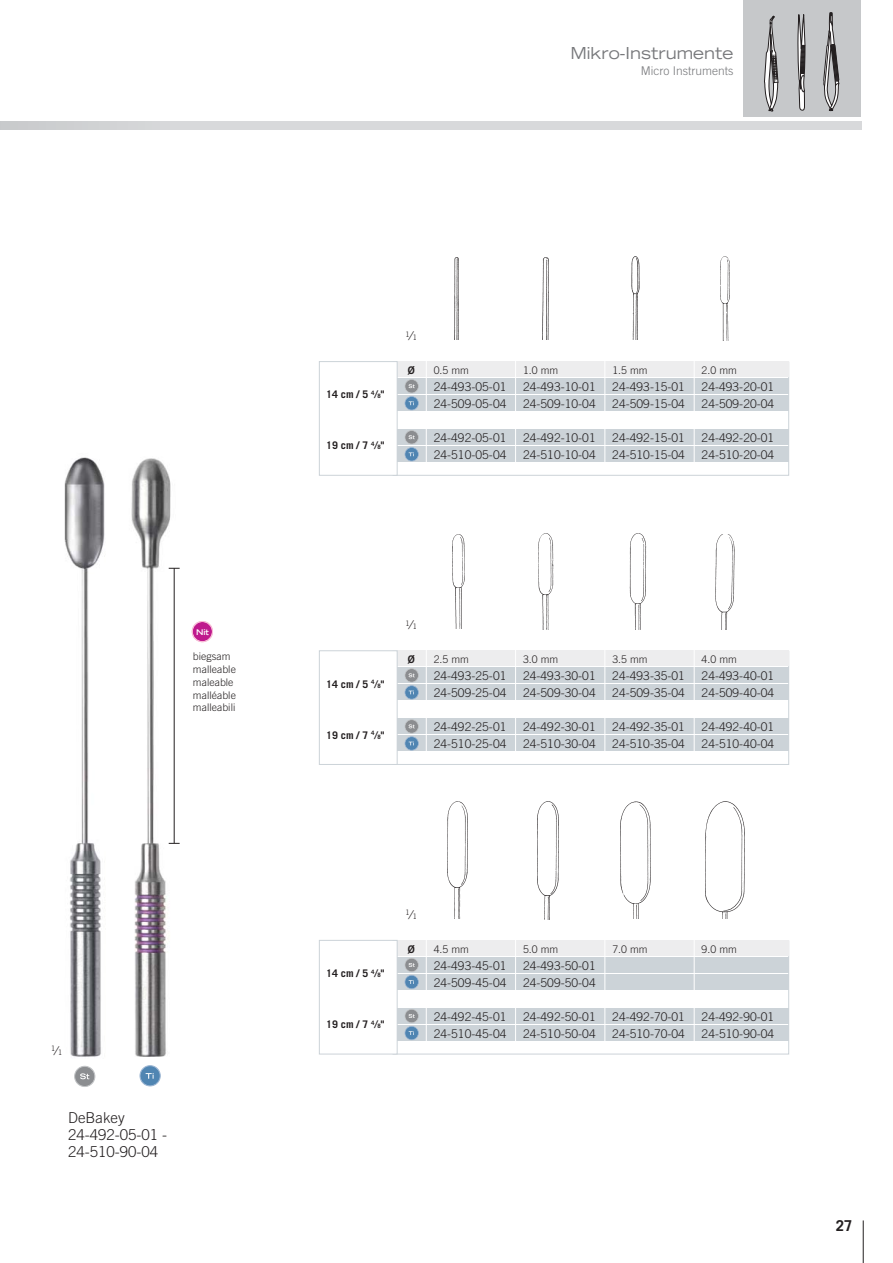
<style>
.page{position:relative;width:893px;height:1263px;background:#fff}
.page>*{position:absolute;margin:0;border:0;box-sizing:border-box;transform-origin:0 0}
.t1{font:expanded 16.5px "Trade Gothic LH";color:#77787b}
.t2{font:300 15px/17px "Trade Gothic";color:#231f20}
.t3{font:700 15px "Trade Gothic";color:#231f20}
.t4{font:300 12px "Trade Gothic";letter-spacing:.005em;color:#231f20}
.t5{font:300 12px "Trade Gothic";color:#77787b}
.t6{font:300 10.5px/12.8px "Trade Gothic";letter-spacing:.005em;color:#231f20}
.t7{font:700 10.5px "Trade Gothic";color:#231f20}
.t8{font:10.5px "Trade Gothic Bold Two";color:#231f20}
.t9{font:700 expanded 7.8px "Trade Gothic LH";color:#fff}
.t10{font:300 7.5px "Trade Gothic";color:#231f20}
.s1{font-size:12px}
.s2{font-style:italic}
.s3{font-size:6px}
</style>
<div class="page">
<img style="left:64px;top:457px;width:41px;height:600px">
<img style="left:131px;top:458px;width:45px;height:599px">
<hr style="left:863px;top:1220px;width:1px;height:43px;background:#231f20">
<svg style="left:744px;top:0;width:116px;height:117px;background:#b8babb"></svg>
<img style="left:454px;top:257px;width:5px;height:83px">
<img style="left:543px;top:257px;width:6px;height:83px">
<img style="left:632px;top:257px;width:8px;height:83px">
<img style="left:720px;top:257px;width:10px;height:83px">
<img style="left:453px;top:535px;width:11px;height:93px">
<img style="left:539px;top:534px;width:14px;height:95px">
<img style="left:629px;top:534px;width:17px;height:95px">
<img style="left:715px;top:534px;width:20px;height:95px">
<img style="left:448px;top:801px;width:20px;height:117px">
<img style="left:537px;top:801px;width:21px;height:118px">
<img style="left:620px;top:801px;width:30px;height:118px">
<img style="left:705px;top:801px;width:39px;height:117px">
<svg style="left:74px;top:1066px;width:21px;height:21px"></svg>
<svg style="left:139px;top:1065px;width:22px;height:21px"></svg>
<div style="left:398px;top:940px;width:391px;height:15px;background:#ededee"></div>
<div style="left:398px;top:957px;width:391px;height:16px;background:#ccd3d8"></div>
<div style="left:398px;top:974px;width:391px;height:16px;background:#ccd3d8"></div>
<div style="left:398px;top:1008px;width:391px;height:16px;background:#ccd3d8"></div>
<div style="left:398px;top:1025px;width:391px;height:16px;background:#ccd3d8"></div>
<svg style="left:405px;top:958px;width:14px;height:31px"></svg>
<svg style="left:405px;top:1009px;width:14px;height:31px"></svg>
<div style="left:319px;top:940px;width:79px;height:114px;border:1px solid #ccd3d8"></div>
<hr style="left:426px;top:930px;width:1px;height:115px;background:#fff">
<hr style="left:515px;top:930px;width:1px;height:115px;background:#fff">
<hr style="left:604px;top:930px;width:1px;height:115px;background:#fff">
<div style="left:398px;top:650px;width:391px;height:16px;background:#ededee"></div>
<div style="left:398px;top:667px;width:391px;height:16px;background:#ccd3d8"></div>
<div style="left:398px;top:684px;width:391px;height:16px;background:#ccd3d8"></div>
<div style="left:398px;top:718px;width:391px;height:16px;background:#ccd3d8"></div>
<div style="left:398px;top:735px;width:391px;height:16px;background:#ccd3d8"></div>
<svg style="left:405px;top:668px;width:14px;height:31px"></svg>
<svg style="left:405px;top:719px;width:14px;height:31px"></svg>
<div style="left:319px;top:650px;width:79px;height:115px;border:1px solid #ccd3d8"></div>
<hr style="left:426px;top:640px;width:1px;height:116px;background:#fff">
<hr style="left:515px;top:640px;width:1px;height:116px;background:#fff">
<hr style="left:604px;top:640px;width:1px;height:116px;background:#fff">
<div style="left:398px;top:361px;width:391px;height:16px;background:#ededee"></div>
<div style="left:398px;top:378px;width:391px;height:16px;background:#ccd3d8"></div>
<div style="left:398px;top:395px;width:391px;height:16px;background:#ccd3d8"></div>
<div style="left:398px;top:429px;width:391px;height:16px;background:#ccd3d8"></div>
<div style="left:398px;top:446px;width:391px;height:16px;background:#ccd3d8"></div>
<svg style="left:405px;top:379px;width:14px;height:31px"></svg>
<svg style="left:405px;top:430px;width:14px;height:31px"></svg>
<div style="left:319px;top:361px;width:79px;height:115px;border:1px solid #ccd3d8"></div>
<hr style="left:426px;top:351px;width:1px;height:116px;background:#fff">
<hr style="left:515px;top:351px;width:1px;height:116px;background:#fff">
<hr style="left:604px;top:351px;width:1px;height:116px;background:#fff">
<hr style="left:694px;top:930px;width:1px;height:115px;background:#fff">
<hr style="left:694px;top:640px;width:1px;height:116px;background:#fff">
<hr style="left:694px;top:351px;width:1px;height:116px;background:#fff">
<svg style="left:192px;top:621px;width:21px;height:21px"></svg>
<hr style="left:174px;top:568px;width:1px;height:275px;background:#231f20">
<h1 class="t1" style="left:570px;top:47px;width:165px">Mikro-Instrumente</h1>
<p class="t5" style="left:641px;top:66px;width:94px">Micro Instruments</p>
<p class="t9" style="left:196px;top:629px;width:15px">Nit</p>
<p class="t6" style="left:193px;top:651px;width:44px">biegsam malleable maleable malléable malleabili</p>
<p class="t10" style="left:51px;top:1047px;width:13px">1<span class="s1">⁄</span>1</p>
<p class="t2" style="left:68px;top:1110px;width:101px">DeBakey<br>24-492-05-01 -<br>24-510-90-04</p>
<p class="t7" style="left:326px;top:391px;width:60px">14 cm / 5 <sup>4</sup><span class="s2">/</span> <span class="s3">8</span>"</p>
<p class="t7" style="left:326px;top:442px;width:60px">19 cm / 7 <sup>4</sup><span class="s2">/</span> <span class="s3">8</span>"</p>
<p class="t10" style="left:406px;top:333px;width:13px">1<span class="s1">⁄</span>1</p>
<p class="t8" style="left:408px;top:367px;width:9px">Ø</p>
<p class="t6" style="left:434px;top:365px;width:37px">0.5 mm</p>
<p class="t6" style="left:523px;top:365px;width:37px">1.0 mm</p>
<p class="t6" style="left:612px;top:365px;width:37px">1.5 mm</p>
<p class="t6" style="left:702px;top:365px;width:37px">2.0 mm</p>
<p class="t4" style="left:434px;top:383px;width:74px">24-493-05-01</p>
<p class="t4" style="left:523px;top:383px;width:74px">24-493-10-01</p>
<p class="t4" style="left:612px;top:383px;width:74px">24-493-15-01</p>
<p class="t4" style="left:702px;top:383px;width:74px">24-493-20-01</p>
<p class="t4" style="left:434px;top:400px;width:74px">24-509-05-04</p>
<p class="t4" style="left:523px;top:400px;width:74px">24-509-10-04</p>
<p class="t4" style="left:612px;top:400px;width:74px">24-509-15-04</p>
<p class="t4" style="left:702px;top:400px;width:74px">24-509-20-04</p>
<p class="t4" style="left:434px;top:434px;width:74px">24-492-05-01</p>
<p class="t4" style="left:523px;top:434px;width:74px">24-492-10-01</p>
<p class="t4" style="left:612px;top:434px;width:74px">24-492-15-01</p>
<p class="t4" style="left:702px;top:434px;width:74px">24-492-20-01</p>
<p class="t4" style="left:434px;top:451px;width:74px">24-510-05-04</p>
<p class="t4" style="left:523px;top:451px;width:74px">24-510-10-04</p>
<p class="t4" style="left:612px;top:451px;width:74px">24-510-15-04</p>
<p class="t4" style="left:702px;top:451px;width:74px">24-510-20-04</p>
<p class="t7" style="left:326px;top:680px;width:60px">14 cm / 5 <sup>4</sup><span class="s2">/</span> <span class="s3">8</span>"</p>
<p class="t7" style="left:326px;top:731px;width:60px">19 cm / 7 <sup>4</sup><span class="s2">/</span> <span class="s3">8</span>"</p>
<p class="t10" style="left:406px;top:622px;width:13px">1<span class="s1">⁄</span>1</p>
<p class="t8" style="left:408px;top:656px;width:9px">Ø</p>
<p class="t6" style="left:434px;top:654px;width:37px">2.5 mm</p>
<p class="t6" style="left:523px;top:654px;width:37px">3.0 mm</p>
<p class="t6" style="left:612px;top:654px;width:37px">3.5 mm</p>
<p class="t6" style="left:702px;top:654px;width:37px">4.0 mm</p>
<p class="t4" style="left:434px;top:672px;width:74px">24-493-25-01</p>
<p class="t4" style="left:523px;top:672px;width:74px">24-493-30-01</p>
<p class="t4" style="left:612px;top:672px;width:74px">24-493-35-01</p>
<p class="t4" style="left:702px;top:672px;width:74px">24-493-40-01</p>
<p class="t4" style="left:434px;top:689px;width:74px">24-509-25-04</p>
<p class="t4" style="left:523px;top:689px;width:74px">24-509-30-04</p>
<p class="t4" style="left:612px;top:689px;width:74px">24-509-35-04</p>
<p class="t4" style="left:702px;top:689px;width:74px">24-509-40-04</p>
<p class="t4" style="left:434px;top:723px;width:74px">24-492-25-01</p>
<p class="t4" style="left:523px;top:723px;width:74px">24-492-30-01</p>
<p class="t4" style="left:612px;top:723px;width:74px">24-492-35-01</p>
<p class="t4" style="left:702px;top:723px;width:74px">24-492-40-01</p>
<p class="t4" style="left:434px;top:740px;width:74px">24-510-25-04</p>
<p class="t4" style="left:523px;top:740px;width:74px">24-510-30-04</p>
<p class="t4" style="left:612px;top:740px;width:74px">24-510-35-04</p>
<p class="t4" style="left:702px;top:740px;width:74px">24-510-40-04</p>
<p class="t7" style="left:326px;top:969px;width:60px">14 cm / 5 <sup>4</sup><span class="s2">/</span> <span class="s3">8</span>"</p>
<p class="t7" style="left:326px;top:1020px;width:60px">19 cm / 7 <sup>4</sup><span class="s2">/</span> <span class="s3">8</span>"</p>
<p class="t10" style="left:406px;top:911px;width:13px">1<span class="s1">⁄</span>1</p>
<p class="t8" style="left:408px;top:945px;width:9px">Ø</p>
<p class="t6" style="left:434px;top:943px;width:37px">4.5 mm</p>
<p class="t6" style="left:523px;top:943px;width:37px">5.0 mm</p>
<p class="t6" style="left:612px;top:943px;width:37px">7.0 mm</p>
<p class="t6" style="left:702px;top:943px;width:37px">9.0 mm</p>
<p class="t4" style="left:434px;top:961px;width:74px">24-493-45-01</p>
<p class="t4" style="left:523px;top:961px;width:74px">24-493-50-01</p>
<p class="t4" style="left:434px;top:978px;width:74px">24-509-45-04</p>
<p class="t4" style="left:523px;top:978px;width:74px">24-509-50-04</p>
<p class="t4" style="left:434px;top:1012px;width:74px">24-492-45-01</p>
<p class="t4" style="left:523px;top:1012px;width:74px">24-492-50-01</p>
<p class="t4" style="left:612px;top:1012px;width:74px">24-492-70-01</p>
<p class="t4" style="left:702px;top:1012px;width:74px">24-492-90-01</p>
<p class="t4" style="left:434px;top:1029px;width:74px">24-510-45-04</p>
<p class="t4" style="left:523px;top:1029px;width:74px">24-510-50-04</p>
<p class="t4" style="left:612px;top:1029px;width:74px">24-510-70-04</p>
<p class="t4" style="left:702px;top:1029px;width:74px">24-510-90-04</p>
<p class="t3" style="left:836px;top:1220px;width:18px">27</p>
</div>
